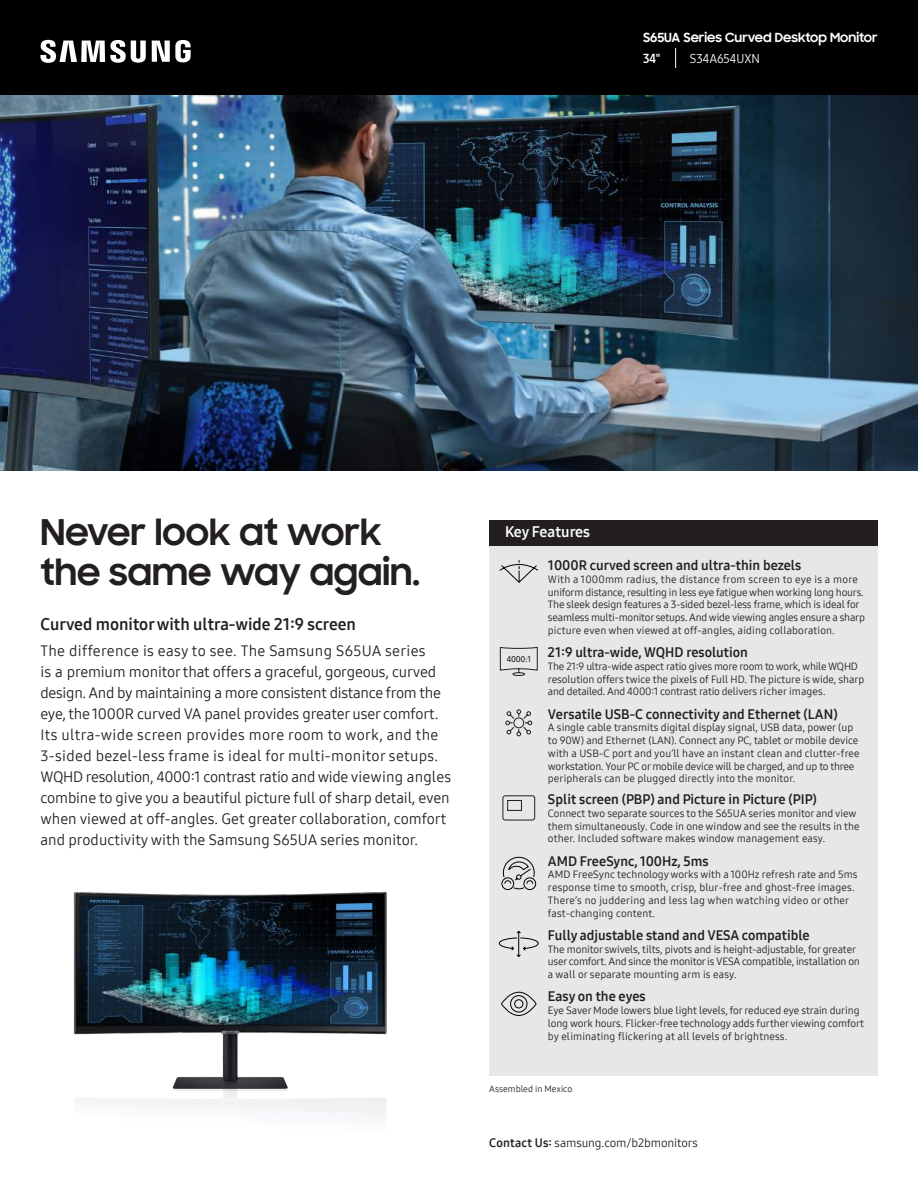
<style>
.page{position:relative;width:918px;height:1188px;background:#fff}
.page>*{position:absolute;margin:0;border:0;box-sizing:border-box;transform-origin:0 0}
.t1{font:700 36px "Samsung Sharp Sans";color:#231f20}
.t2{font:16.5px "Samsung One 700";color:#231f20}
.t3{font:15px/21px "Samsung One 400";letter-spacing:-.01em;color:#231f20}
.t4{font:15px "Samsung One 700";color:#fff}
.t5{font:13.5px "Samsung One 700";color:#231f20}
.t6{font:700 12.75px "Samsung Sharp Sans";color:#fff}
.t7{font:12.75px "Samsung One 400 C";color:#fff}
.t8{font:12.75px "Samsung One 700 C";color:#fff}
.t9{font:12px "Samsung One 400";letter-spacing:-.01em;color:#231f20}
.t10{font:10.5px/12.8px "Samsung One 400";letter-spacing:-.005em;color:#231f20}
.t11{font:10.5px/12.8px "Samsung One 400";letter-spacing:.015em;color:#231f20}
.t12{font:9px "Samsung One 400";color:#231f20}
.t13{font:8.1px "Samsung One 600";color:#231f20}
.s1{font-family:"Samsung One 700"}
</style>
<div class="page">
<div style="left:489px;top:544px;width:389px;height:532px;background:#e6e7e9"></div>
<img style="left:0;top:94px;width:918px;height:376px">
<div style="left:0;top:0;width:918px;height:94px;background:#000001"></div>
<svg style="left:41px;top:40px;width:105px;height:23px"></svg>
<svg style="left:152px;top:40px;width:39px;height:22px"></svg>
<div style="left:489px;top:520px;width:389px;height:26px;background:#231f20"></div>
<svg style="left:675px;top:48px;width:1px;height:20px"></svg>
<svg style="left:505px;top:709px;width:28px;height:28px"></svg>
<svg style="left:502px;top:795px;width:34px;height:26px"></svg>
<svg style="left:498px;top:930px;width:41px;height:28px"></svg>
<svg style="left:499px;top:647px;width:39px;height:29px"></svg>
<svg style="left:499px;top:560px;width:39px;height:23px"></svg>
<svg style="left:501px;top:856px;width:36px;height:34px"></svg>
<img style="left:73px;top:891px;width:314px;height:224px">
<svg style="left:501px;top:991px;width:36px;height:25px"></svg>
<div style="left:514px;top:999px;width:9px;height:9px;border:1px solid #000001;border-radius:50%"></div>
<p class="t6" style="left:643px;top:28px;width:236px">S65UA Series Curved Desktop Monitor</p>
<p class="t8" style="left:643px;top:50px;width:19px">34"</p>
<p class="t7" style="left:690px;top:50px;width:72px">S34A654UXN</p>
<h1 class="t1" style="left:40px;top:505px;width:343px">Never look at work</h1>
<h3 class="t4" style="left:505px;top:522px;width:87px">Key Features</h3>
<h1 class="t1" style="left:40px;top:546px;width:381px">the same way again.</h1>
<h2 class="t2" style="left:40px;top:613px;width:317px">Curved monitor with ultra-wide 21:9 screen</h2>
<p class="t3" style="left:40px;top:640px;width:412px">The difference is easy to see. The Samsung S65UA series<br>is a premium monitor that offers a graceful, gorgeous, curved design. And by maintaining a more consistent distance from the eye, the 1000R curved VA panel provides greater user comfort.<br>Its ultra-wide screen provides more room to work, and the 3-sided bezel-less frame is ideal for multi-monitor setups.<br>WQHD resolution, 4000:1 contrast ratio and wide viewing angles combine to give you a beautiful picture full of sharp detail, even when viewed at off-angles. Get greater collaboration, comfort and productivity with the Samsung S65UA series monitor.</p>
<p class="t5" style="left:548px;top:556px;width:255px">1000R curved screen and ultra-thin bezels</p>
<p class="t10" style="left:548px;top:573px;width:319px">With a 1000mm radius, the distance from screen to eye is a more uniform distance, resulting in less eye fatigue when working long hours.<br>The sleek design features a 3-sided bezel-less frame, which is ideal for seamless multi-monitor setups. And wide viewing angles ensure a sharp picture even when viewed at off-angles, aiding collaboration.</p>
<p class="t5" style="left:548px;top:643px;width:201px">21:9 ultra-wide, WQHD resolution</p>
<p class="t10" style="left:548px;top:660px;width:318px">The 21:9 ultra-wide aspect ratio gives more room to work, while WQHD resolution offers twice the pixels of Full HD. The picture is wide, sharp and detailed. And 4000:1 contrast ratio delivers richer images.</p>
<p class="t5" style="left:548px;top:705px;width:291px">Versatile USB-C connectivity and Ethernet (LAN)</p>
<p class="t10" style="left:548px;top:721px;width:313px">A single cable transmits digital display signal, USB data, power (up to 90W) and Ethernet (LAN). Connect any PC, tablet or mobile device with a USB-C port and you’ll have an instant clean and clutter-free workstation. Your PC or mobile device will be charged, and up to three peripherals can be plugged directly into the monitor.</p>
<p class="t5" style="left:548px;top:790px;width:270px">Split screen (PBP) and Picture in Picture (PIP)</p>
<p class="t10" style="left:548px;top:807px;width:313px">Connect two separate sources to the S65UA series monitor and view them simultaneously. Code in one window and see the results in the other. Included software makes window management easy.</p>
<p class="t5" style="left:548px;top:852px;width:162px">AMD FreeSync, 100Hz, 5ms</p>
<p class="t11" style="left:548px;top:868px;width:311px">AMD FreeSync technology works with a 100Hz refresh rate and 5ms response time to smooth, crisp, blur-free and ghost-free images.<br>There’s no juddering and less lag when watching video or other fast-changing content.</p>
<p class="t5" style="left:548px;top:926px;width:263px">Fully adjustable stand and VESA compatible</p>
<p class="t10" style="left:548px;top:942px;width:313px">The monitor swivels, tilts, pivots and is height-adjustable, for greater user comfort. And since the monitor is VESA compatible, installation on a wall or separate mounting arm is easy.</p>
<p class="t5" style="left:548px;top:987px;width:99px">Easy on the eyes</p>
<p class="t10" style="left:548px;top:1004px;width:318px">Eye Saver Mode lowers blue light levels, for reduced eye strain during long work hours. Flicker-free technology adds further viewing comfort by eliminating flickering at all levels of brightness.</p>
<p class="t13" style="left:507px;top:654px;width:26px">4000:1</p>
<p class="t12" style="left:489px;top:1083px;width:85px">Assembled in Mexico</p>
<p class="t9" style="left:489px;top:1135px;width:210px"><span class="s1">Contact Us:</span> samsung.com/b2bmonitors</p>
</div>
